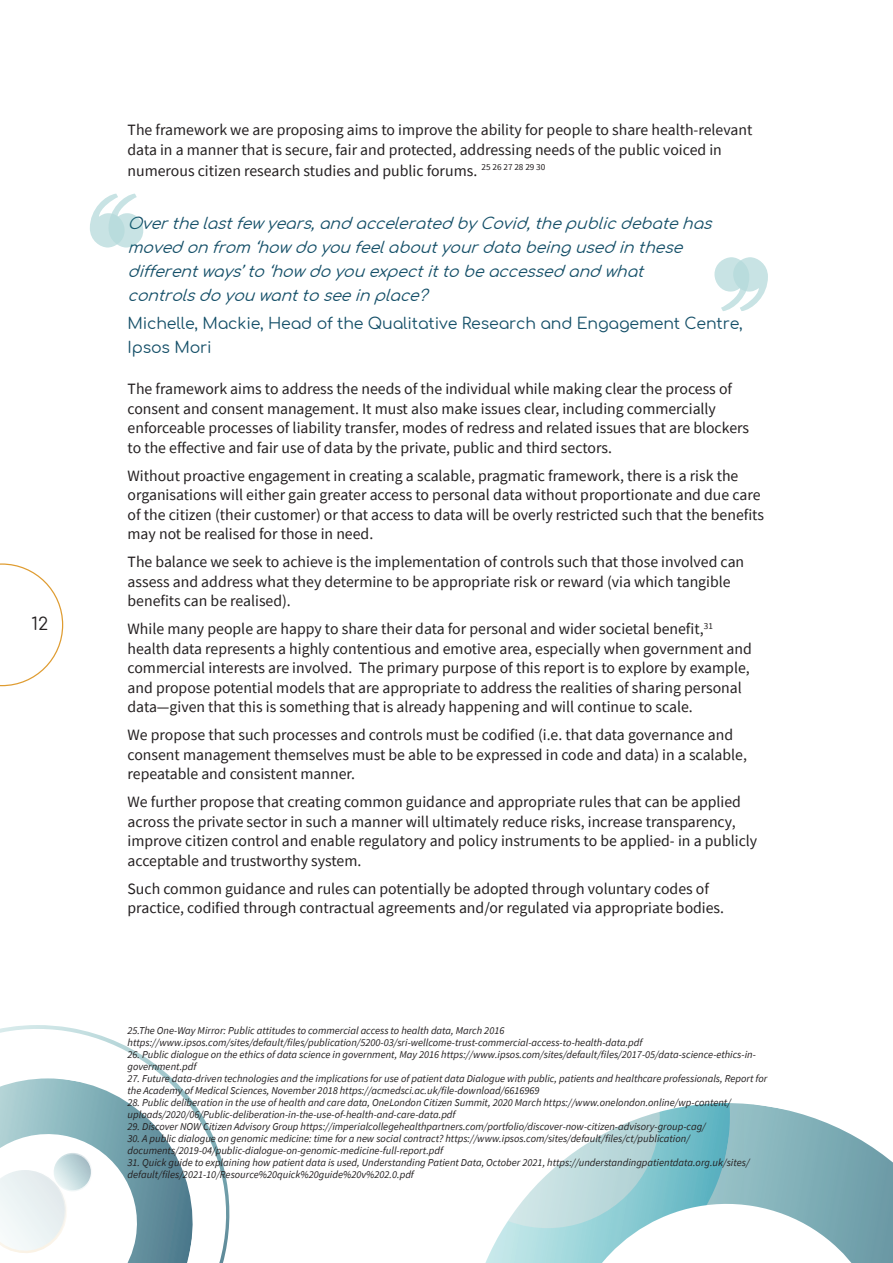
<style>
.page{position:relative;width:893px;height:1263px;background:#fff}
.page>*{position:absolute;margin:0;border:0;box-sizing:border-box;transform-origin:0 0}
.t1{font:17.4px "Comfortaa";color:#231f20}
.t2{font:15.75px/19.5px "Source Sans Pro";color:#231f20}
.t3{font:italic 15.75px/24px "Comfortaa";color:#144f68}
.t4{font:15.75px/24px "Comfortaa";letter-spacing:-.01em;color:#144f68}
.t5{font:italic 10.5px/12px "Source Sans Pro";color:#231f20}
</style>
<div class="page">
<svg style="left:744px;top:1103px;width:149px;height:160px"></svg>
<svg style="left:485px;top:1103px;width:259px;height:160px"></svg>
<svg style="left:0;top:1025px;width:230px;height:238px"></svg>
<svg style="left:0;top:1078px;width:204px;height:185px"></svg>
<svg style="left:0;top:563px;width:63px;height:123px"></svg>
<svg style="left:90px;top:194px;width:53px;height:54px"></svg>
<svg style="left:714px;top:257px;width:54px;height:54px"></svg>
<p class="t1" style="left:31px;top:608px;width:18px">12</p>
<p class="t2" style="left:128px;top:120px;width:626px">The framework we are proposing aims to improve the ability for people to share health-relevant data in a manner that is secure, fair and protected, addressing needs of the public voiced in</p>
<p class="t2" style="left:128px;top:161px;width:419px">numerous citizen research studies and public forums. <sup>25</sup> <sup>26</sup> <sup>27</sup> <sup>28</sup> <sup>29</sup> <sup>30</sup></p>
<p class="t3" style="left:128px;top:209px;width:593px">Overthelastfewyears,andacceleratedbyCovid,thepublicdebatehas movedonfrom ‘howdoyoufeelaboutyourdatabeingusedinthese differentways’to‘howdoyouexpectittobeaccessedandwhat controlsdoyouwanttoseeinplace?</p>
<p class="t4" style="left:128px;top:310px;width:617px">Michelle, Mackie, Head of the Qualitative Research and Engagement Centre,<br>Ipsos Mori</p>
<p class="t2" style="left:128px;top:379px;width:623px">The framework aims to address the needs of the individual while making clear the process of consent and consent management. It must also make issues clear, including commercially enforceable processes of liability transfer, modes of redress and related issues that are blockers to the effective and fair use of data by the private, public and third sectors.</p>
<p class="t2" style="left:128px;top:466px;width:638px">Without proactive engagement in creating a scalable, pragmatic framework, there is a risk the organisations will either gain greater access to personal data without proportionate and due care of the citizen (their customer) or that access to data will be overly restricted such that the benefits may not be realised for those in need.</p>
<p class="t2" style="left:128px;top:552px;width:618px">The balance we seek to achieve is the implementation of controls such that those involved can assess and address what they determine to be appropriate risk or reward (via which tangible benefits can be realised).</p>
<p class="t2" style="left:128px;top:619px;width:626px">While many people are happy to share their data for personal and wider societal benefit,<sup>31 </sup>health data represents a highly contentious and emotive area, especially when government and commercial interests are involved. The primary purpose of this report is to explore by example, and propose potential models that are appropriate to address the realities of sharing personal data—given that this is something that is already happening and will continue to scale.</p>
<p class="t2" style="left:128px;top:725px;width:621px">We propose that such processes and controls must be codified (i.e. that data governance and consent management themselves must be able to be expressed in code and data) in a scalable, repeatable and consistent manner.</p>
<p class="t2" style="left:128px;top:792px;width:631px">We further propose that creating common guidance and appropriate rules that can be applied across the private sector in such a manner will ultimately reduce risks, increase transparency, improve citizen control and enable regulatory and policy instruments to be applied- in a publicly acceptable and trustworthy system.</p>
<p class="t2" style="left:128px;top:879px;width:598px">Such common guidance and rules can potentially be adopted through voluntary codes of practice, codified through contractual agreements and/or regulated via appropriate bodies.</p>
<p class="t5" style="left:128px;top:1024px;width:516px">25.The One-Way Mirror: Public attitudes to commercial access to health data, March 2016 https://www.ipsos.com/sites/default/files/publication/5200-03/sri-wellcome-trust-commercial-access-to-health-data.pdf</p>
<p class="t5" style="left:128px;top:1048px;width:630px">26. Public dialogue on the ethics of data science in government, May 2016 https://www.ipsos.com/sites/default/files/2017-05/data-science-ethics-in&shy;government.pdf</p>
<p class="t5" style="left:128px;top:1072px;width:641px">27. Future data-driven technologies and the implications for use of patient data Dialogue with public, patients and healthcare professionals, Report for the Academy of Medical Sciences, November 2018 https://acmedsci.ac.uk/file-download/6616969</p>
<p class="t5" style="left:128px;top:1096px;width:605px">28. Public deliberation in the use of health and care data, OneLondon Citizen Summit, 2020 March https://www.onelondon.online/wp-content/ uploads/2020/06/Public-deliberation-in-the-use-of-health-and-care-data.pdf</p>
<p class="t5" style="left:128px;top:1120px;width:580px">29. Discover NOW Citizen Advisory Group https://imperialcollegehealthpartners.com/portfolio/discover-now-citizen-advisory-group-cag/</p>
<p class="t5" style="left:128px;top:1132px;width:564px">30. A public dialogue on genomic medicine: time for a new social contract? https://www.ipsos.com/sites/default/files/ct/publication/ documents/2019-04/public-dialogue-on-genomic-medicine-full-report.pdf</p>
<p class="t5" style="left:128px;top:1156px;width:623px">31. Quick guide to explaining how patient data is used, Understanding Patient Data, October 2021, https://understandingpatientdata.org.uk/sites/ default/files/2021-10/Resource%20quick%20guide%20v%202.0.pdf</p>
</div>
